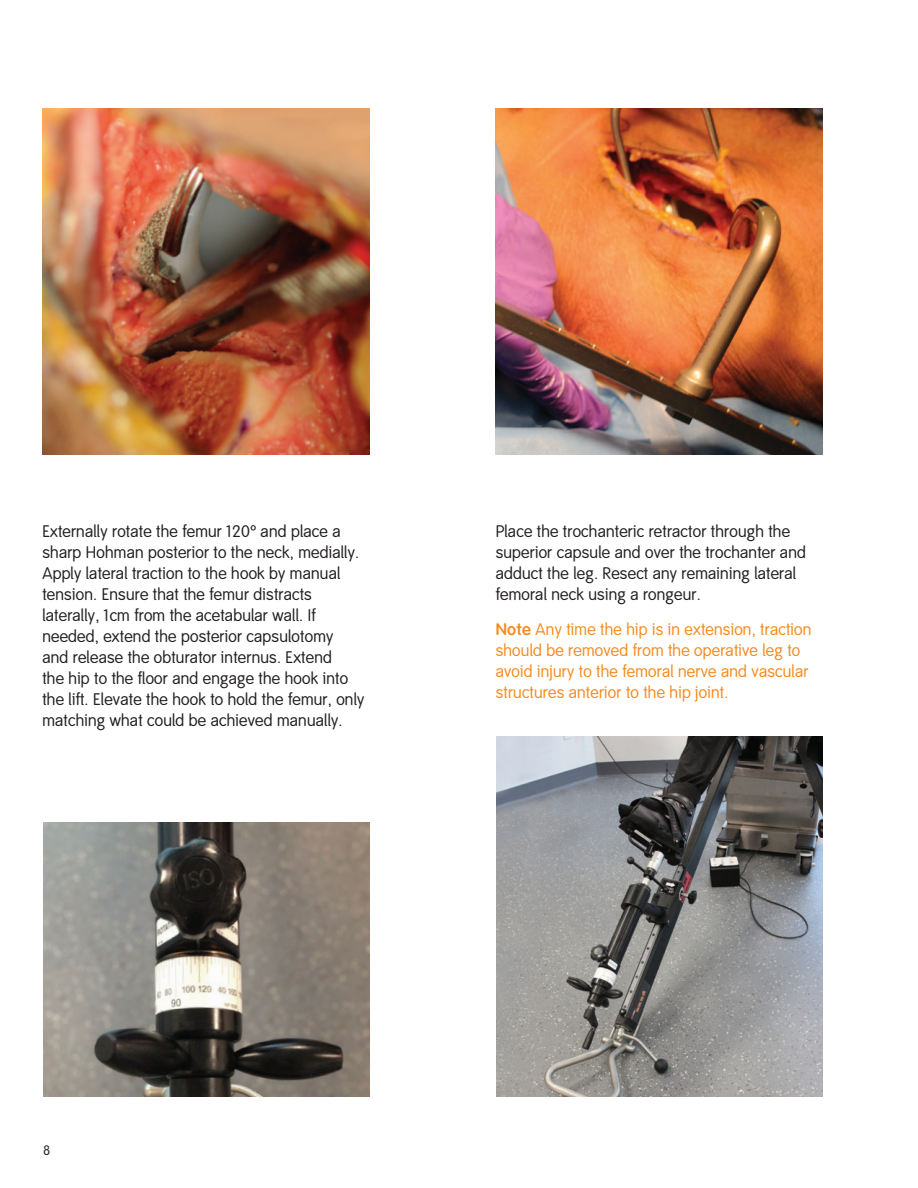
<style>
.page{position:relative;width:918px;height:1188px;background:#fff}
.page>*{position:absolute;margin:0;border:0;box-sizing:border-box;transform-origin:0 0}
.t1{font:16.5px/21px "Smith&Nephew";letter-spacing:.015em;color:#231f20}
.t2{font:16.5px/21px "Smith&Nephew";letter-spacing:.015em;color:#f68b1f}
.t3{font:13.5px "Smith&Nephew";color:#231f20}
.s1{font-weight:700}
</style>
<div class="page">
<img style="left:43px;top:108px;width:327px;height:346px">
<img style="left:496px;top:108px;width:327px;height:346px">
<img style="left:43px;top:823px;width:327px;height:273px">
<img style="left:496px;top:737px;width:327px;height:359px">
<p class="t1" style="left:42px;top:522px;width:324px">Externally rotate the femur 120º and place a sharp Hohman posterior to the neck, medially.<br>Apply lateral traction to the hook by manual tension. Ensure that the femur distracts laterally, 1cm from the acetabular wall. If needed, extend the posterior capsulotomy<br>and release the obturator internus. Extend<br>the hip to the floor and engage the hook into the lift. Elevate the hook to hold the femur, only matching what could be achieved manually.</p>
<p class="t1" style="left:496px;top:522px;width:312px">Place the trochanteric retractor through the superior capsule and over the trochanter and adduct the leg. Resect any remaining lateral femoral neck using a rongeur.</p>
<p class="t2" style="left:496px;top:619px;width:317px"><span class="s1">Note</span> Any time the hip is in extension, traction should be removed from the operative leg to avoid injury to the femoral nerve and vascular structures anterior to the hip joint.</p>
<p class="t3" style="left:43px;top:1143px;width:9px">8</p>
</div>
